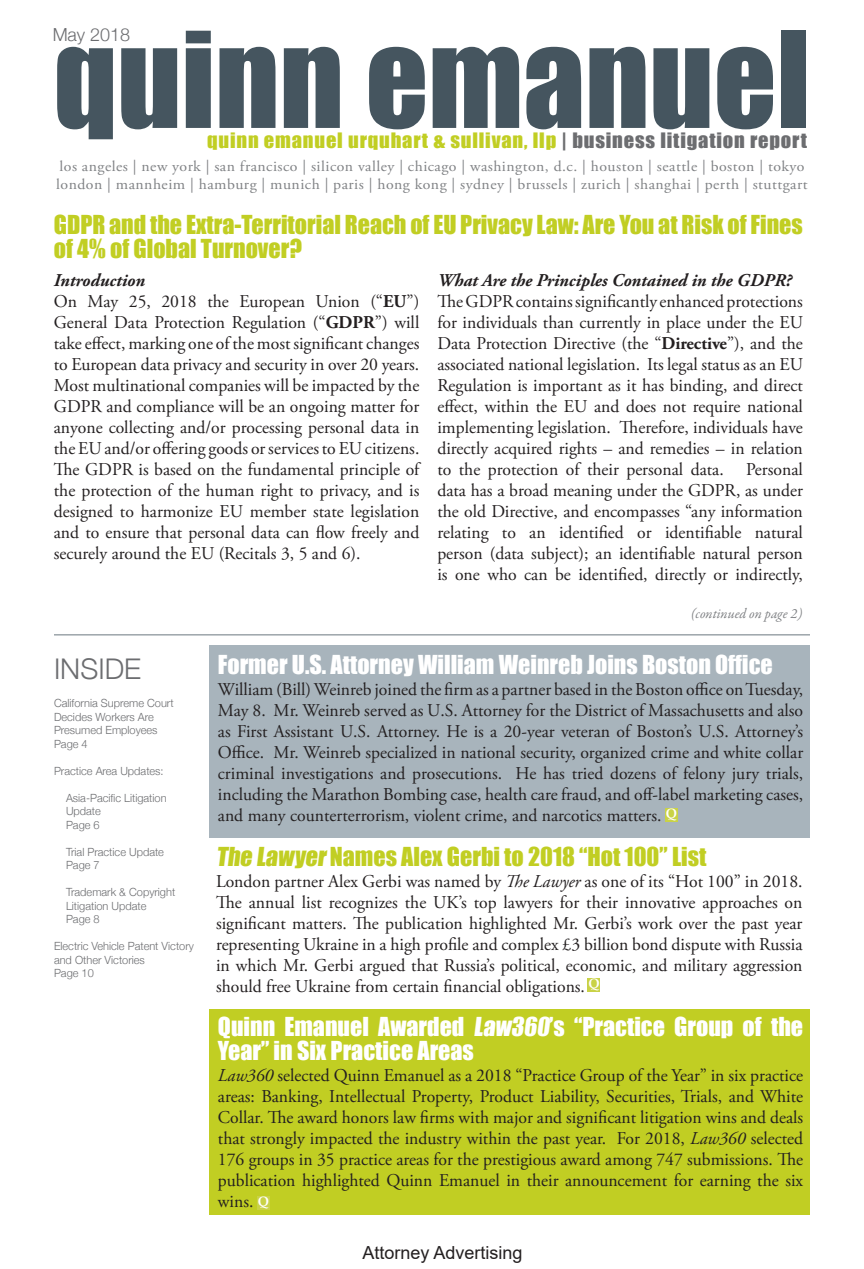
<style>
.page{position:relative;width:864px;height:1269px;background:#fff}
.page>*{position:absolute;margin:0;border:0;box-sizing:border-box;transform-origin:0 0}
.t1{font:123px "Impact";color:#45555f}
.QE_-_Table_of_Conten{font:300 28.5px "Helvetica Neue";color:#6c6d70}
.QE_-_Main_Article_St{font:24px/24px "Impact";color:#c1ce23}
.QE_-_Main_Article_St-2{font:24px/24px "Impact";color:#fff}
.t2{font:19.5px "Impact";letter-spacing:.04em;color:#c1ce23;scale:1.05 1}
.QE_-_Main_Article_St-3{font:18px/21px "Adobe Garamond Pro";color:#231f20;text-align:justify}
.QE_-_Main_Article_St-4{font:italic 700 18px "Adobe Garamond Pro";color:#231f20}
.t3{font:18px "Arial";color:#231f20}
.QE_-_Table_of_Conten-2{font:300 18px "Helvetica Neue";letter-spacing:-.005em;color:#6c6d70}
.QE_-_Main_Article_St-5{font:15px "Adobe Garamond Pro";letter-spacing:.03em;color:#808285;scale:1.05 1}
.t4{font:italic 14.1px "Garamond Premr Pro";letter-spacing:-.005em;color:#808285}
.t5{font:700 13.5px "Palatino Linotype";color:#fff}
.QE_-_Table_of_Conten-3{font:300 11.25px/13.5px "Helvetica Neue";color:#6c6d70}
.s1{color:#6c6d70}
.s2{font-weight:700}
.s3{font-style:italic}
</style>
<div class="page">
<div style="left:210px;top:1009px;width:600px;height:206px;background:#c1ce23"></div>
<hr style="left:54px;top:634px;width:756px;height:1px;background:#45555f">
<div style="left:257px;top:1196px;width:13px;height:13px;background:#c9d247"></div>
<div style="left:210px;top:645px;width:600px;height:192px;background:#a8b4bc"></div>
<div style="left:665px;top:808px;width:13px;height:13px;background:#c9d247"></div>
<div style="left:588px;top:978px;width:12px;height:13px;background:#c9d247"></div>
<p class="QE_-_Table_of_Conten-2" style="left:53px;top:23px;width:79px">May 2018</p>
<p class="t1" style="left:54px;top:-16px;width:758px">quinn emanuel</p>
<p class="t2" style="left:207px;top:125px;width:573px">quinn emanuel urquhart &amp; sullivan, llp <span class="s1">| business litigation report</span></p>
<p class="QE_-_Main_Article_St-5" style="left:60px;top:157px;width:711px">los angeles | new york | san francisco | silicon valley | chicago | washington, d.c. | houston | seattle | boston | tokyo</p>
<p class="QE_-_Main_Article_St-5" style="left:56px;top:175px;width:717px">london | mannheim | hamburg | munich | paris | hong kong | sydney | brussels | zurich | shanghai | perth | stuttgart</p>
<p class="QE_-_Main_Article_St" style="left:54px;top:212px;width:751px">GDPR and the Extra-Territorial Reach of EU Privacy Law: Are You at Risk of Fines of 4% of Global Turnover?</p>
<p class="QE_-_Main_Article_St-4" style="left:54px;top:270px;width:93px">Introduction</p>
<p class="QE_-_Main_Article_St-3" style="left:54px;top:291px;width:367px">On May 25, 2018 the European Union (“<span class="s2">EU</span>”)<br>General Data Protection Regulation (“<span class="s2">GDPR</span>”) will take effect, marking one of the most significant changes to European data privacy and security in over 20 years.<br>Most multinational companies will be impacted by the GDPR and compliance will be an ongoing matter for anyone collecting and/or processing personal data in the EU and/or offering goods or services to EU citizens.<br>The GDPR is based on the fundamental principle of the protection of the human right to privacy, and is designed to harmonize EU member state legislation and to ensure that personal data can flow freely and securely around the EU (Recitals 3, 5 and 6).</p>
<p class="QE_-_Main_Article_St-4" style="left:437px;top:270px;width:356px">What Are the Principles Contained in the GDPR?</p>
<p class="QE_-_Main_Article_St-3" style="left:437px;top:291px;width:367px">The GDPR contains significantly enhanced protections for individuals than currently in place under the EU Data Protection Directive (the “<span class="s2">Directive</span>”), and the associated national legislation. Its legal status as an EU Regulation is important as it has binding, and direct effect, within the EU and does not require national implementing legislation. Therefore, individuals have directly acquired rights – and remedies – in relation to the protection of their personal data. Personal data has a broad meaning under the GDPR, as under the old Directive, and encompasses “any information relating to an identified or identifiable natural person (data subject); an identifiable natural person is one who can be identified, directly or indirectly,</p>
<p class="QE_-_Table_of_Conten" style="left:54px;top:652px;width:89px">INSIDE</p>
<p class="QE_-_Table_of_Conten-3" style="left:54px;top:696px;width:121px">California Supreme Court<br>Decides Workers Are<br>Presumed Employees</p>
<p class="QE_-_Table_of_Conten-3" style="left:54px;top:737px;width:35px">Page 4</p>
<p class="QE_-_Table_of_Conten-3" style="left:54px;top:764px;width:111px">Practice Area Updates:</p>
<p class="QE_-_Table_of_Conten-3" style="left:66px;top:791px;width:102px">Asia-Pacific Litigation<br>Update</p>
<p class="QE_-_Table_of_Conten-3" style="left:66px;top:818px;width:35px">Page 6</p>
<p class="QE_-_Table_of_Conten-3" style="left:66px;top:845px;width:100px">Trial Practice Update</p>
<p class="QE_-_Table_of_Conten-3" style="left:66px;top:858px;width:35px">Page 7</p>
<p class="QE_-_Table_of_Conten-3" style="left:66px;top:885px;width:111px">Trademark &amp; Copyright<br>Litigation Update</p>
<p class="QE_-_Table_of_Conten-3" style="left:66px;top:912px;width:35px">Page 8</p>
<p class="QE_-_Table_of_Conten-3" style="left:54px;top:939px;width:141px">Electric Vehicle Patent Victory and Other Victories</p>
<p class="QE_-_Table_of_Conten-3" style="left:54px;top:966px;width:41px">Page 10</p>
<p class="t4" style="left:691px;top:604px;width:113px">(continued on page 2)</p>
<p class="QE_-_Main_Article_St-2" style="left:218px;top:652px;width:557px">Former U.S. Attorney William Weinreb Joins Boston Office</p>
<p class="QE_-_Main_Article_St-3" style="left:218px;top:680px;width:587px">William (Bill) Weinreb joined the firm as a partner based in the Boston office on Tuesday, May 8. Mr. Weinreb served as U.S. Attorney for the District of Massachusetts and also as First Assistant U.S. Attorney. He is a 20-year veteran of Boston’s U.S. Attorney’s Office. Mr. Weinreb specialized in national security, organized crime and white collar criminal investigations and prosecutions. He has tried dozens of felony jury trials, including the Marathon Bombing case, health care fraud, and off-label marketing cases, and many counterterrorism, violent crime, and narcotics matters.</p>
<p class="t5" style="left:666px;top:804px;width:13px">Q</p>
<p class="QE_-_Main_Article_St" style="left:216px;top:844px;width:492px">The Lawyer Names Alex Gerbi to 2018 “Hot 100” List</p>
<p class="QE_-_Main_Article_St-3" style="left:216px;top:871px;width:588px">London partner Alex Gerbi was named by <span class="s3">The Lawyer</span> as one of its “Hot 100” in 2018.<br>The annual list recognizes the UK’s top lawyers for their innovative approaches on significant matters. The publication highlighted Mr. Gerbi’s work over the past year representing Ukraine in a high profile and complex £3 billion bond dispute with Russia in which Mr. Gerbi argued that Russia’s political, economic, and military aggression should free Ukraine from certain financial obligations.</p>
<p class="t5" style="left:588px;top:974px;width:13px">Q</p>
<p class="QE_-_Main_Article_St-2" style="left:218px;top:1014px;width:587px">Quinn Emanuel Awarded Law360’s “Practice Group of the<br>Year” in Six Practice Areas</p>
<p class="QE_-_Main_Article_St-3" style="left:218px;top:1065px;width:587px"><span class="s3">Law360</span> selected Quinn Emanuel as a 2018 “Practice Group of the Year” in six practice areas: Banking, Intellectual Property, Product Liability, Securities, Trials, and White Collar. The award honors law firms with major and significant litigation wins and deals that strongly impacted the industry within the past year. For 2018, <span class="s3">Law360</span> selected 176 groups in 35 practice areas for the prestigious award among 747 submissions. The publication highlighted Quinn Emanuel in their announcement for earning the six wins.</p>
<p class="t5" style="left:258px;top:1192px;width:13px">Q</p>
<p class="t3" style="left:362px;top:1241px;width:162px">Attorney Advertising</p>
</div>
